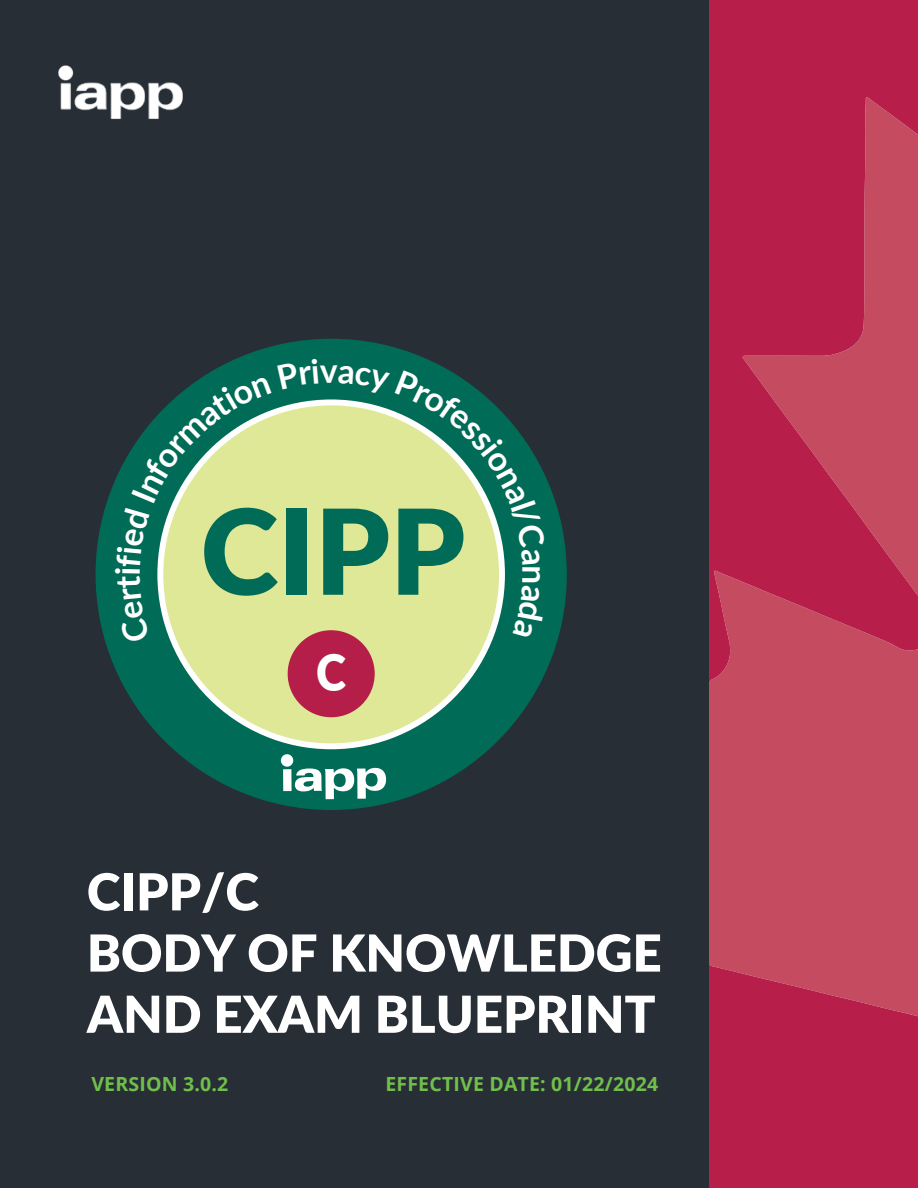
<style>
.page{position:relative;width:918px;height:1188px;background:#fff}
.page>*{position:absolute;margin:0;border:0;box-sizing:border-box;transform-origin:0 0}
.t1{font:900 118.2px "Lato";color:#006b56}
.t2{font:900 51px/61.2px "Lato";color:#fff}
.t3{font:900 50.7px "Lato";color:#fff;scale:.9 1}
.t4{font:700 33.75px "Lato";color:#fff}
.t5{font:700 19.5px "Open Sans";letter-spacing:.01em;color:#71bf4b}
</style>
<div class="page">
<div style="left:0;top:0;width:710px;height:1188px;background:#272e36"></div>
<img style="left:58px;top:65px;width:125px;height:54px">
<div style="left:710px;top:704px;width:208px;height:64px;background:#c54b61"></div>
<svg style="left:710px;top:0;width:208px;height:704px;background:#bb2d52"></svg>
<svg style="left:710px;top:768px;width:208px;height:420px;background:#be3556"></svg>
<div style="left:96px;top:339px;width:471px;height:471px;background:#006b56;border-radius:50%"></div>
<svg style="left:157px;top:644px;width:346px;height:105px;fill:#dee897"></svg>
<div style="left:283px;top:769px;width:9px;height:22px;background:#fff"></div>
<div style="left:281px;top:754px;width:12px;height:13px;background:#fff;border-radius:50%"></div>
<svg style="left:295px;top:768px;width:91px;height:31px"></svg>
<div style="left:288px;top:630px;width:87px;height:87px;background:#b41e49;border-radius:50%"></div>
<svg style="left:115px;top:358px;width:430px;height:286px"></svg>
<h1 class="t1" style="left:201px;top:463px;width:266px">CIPP</h1>
<p class="t3" style="left:316px;top:634px;width:35px">C</p>
<p class="t4" style="left:554px;top:565px;width:21px;rotate:90deg">n</p>
<p class="t2" style="left:87px;top:859px;width:576px">CIPP/C<br>BODY OF KNOWLEDGE<br>AND EXAM BLUEPRINT</p>
<p class="t5" style="left:91px;top:1070px;width:138px">VERSION 3.0.2</p>
<p class="t5" style="left:385px;top:1070px;width:274px">EFFECTIVE DATE: 01/22/2024</p>
</div>
